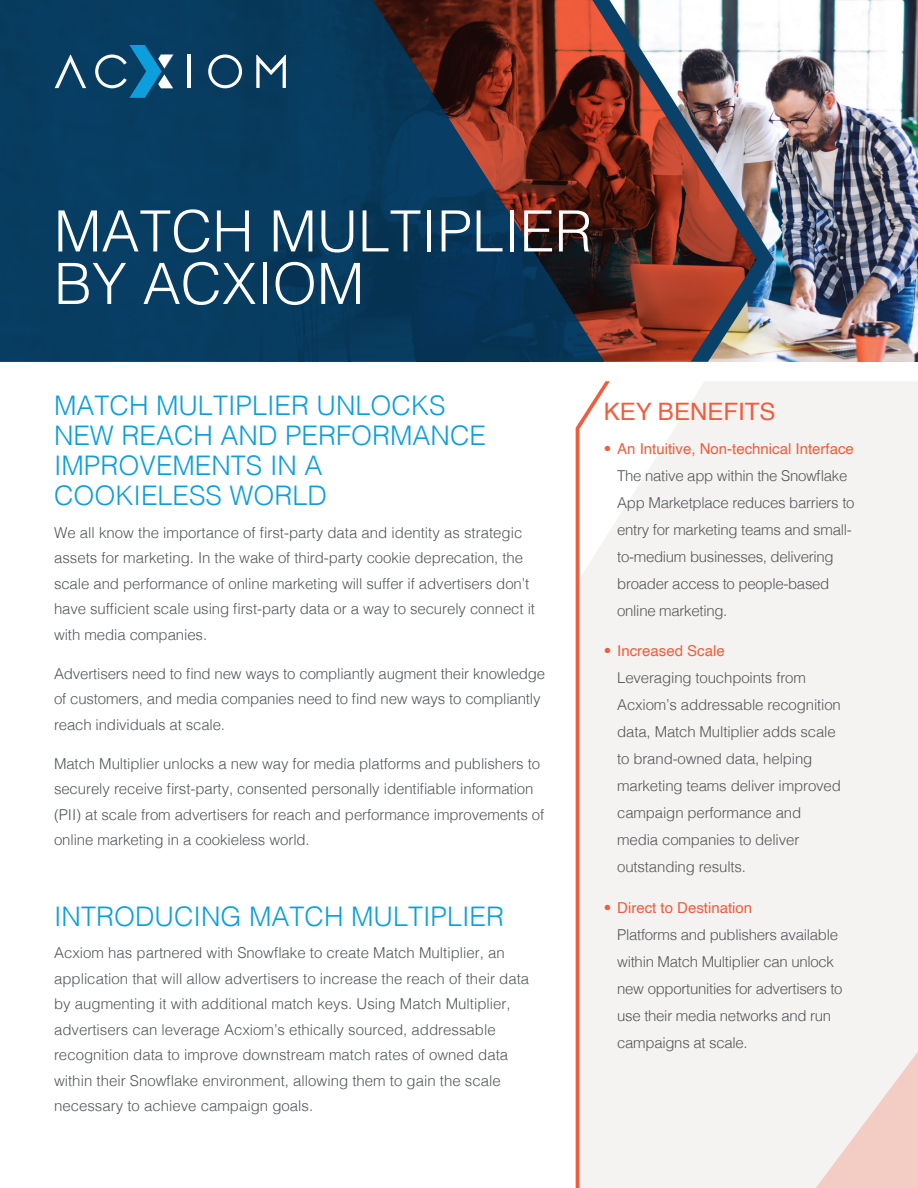
<style>
.page{position:relative;width:918px;height:1188px;background:#fff}
.page>*{position:absolute;margin:0;border:0;box-sizing:border-box;transform-origin:0 0}
.t1{font:300 57px/52.5px "Helvetica";color:#fff}
.t2{font:300 27px/30px "Helvetica";color:#0c9fdc}
.t3{font:24px "Helvetica";color:#f15d3c}
.t4{font:300 15px/27px "Helvetica";letter-spacing:-.005em;color:#53565a}
.s1{color:#f15d3c}
.s2{font-weight:400;color:#f15d3c}
</style>
<div class="page">
<img style="left:774px;top:0;width:144px;height:362px">
<div style="left:0;top:0;width:365px;height:362px;background:#083d61"></div>
<svg style="left:365px;top:0;width:227px;height:362px;background:#312e3b"></svg>
<img style="left:592px;top:0;width:182px;height:362px">
<svg style="left:55px;top:55px;width:31px;height:33px"></svg>
<hr style="left:187px;top:55px;width:4px;height:33px;background:#fff">
<svg style="left:208px;top:55px;width:34px;height:33px"></svg>
<svg style="left:95px;top:45px;width:78px;height:53px;background:#25668c"></svg>
<svg style="left:256px;top:55px;width:30px;height:33px"></svg>
<div style="left:610px;top:381px;width:308px;height:807px;background:#f4f3f1"></div>
<svg style="left:576px;top:381px;width:34px;height:807px"></svg>
<svg style="left:806px;top:1008px;width:112px;height:180px"></svg>
<h1 class="t1" style="left:54px;top:201px;width:540px">MATCH MULTIPLIER<br>BY ACXIOM</h1>
<h2 class="t2" style="left:54px;top:389px;width:434px">MATCH MULTIPLIER UNLOCKS<br>NEW REACH AND PERFORMANCE<br>IMPROVEMENTS IN A<br>COOKIELESS WORLD</h2>
<p class="t4" style="left:54px;top:518px;width:483px;line-height:25.5px">We all know the importance of first-party data and identity as strategic assets for marketing. In the wake of third-party cookie deprecation, the scale and performance of online marketing will suffer if advertisers don’t have sufficient scale using first-party data or a way to securely connect it with media companies.</p>
<p class="t4" style="left:54px;top:659px;width:493px;line-height:25.5px">Advertisers need to find new ways to compliantly augment their knowledge of customers, and media companies need to find new ways to compliantly reach individuals at scale.</p>
<p class="t4" style="left:54px;top:749px;width:492px;line-height:25.5px">Match Multiplier unlocks a new way for media platforms and publishers to securely receive first-party, consented personally identifiable information (PII) at scale from advertisers for reach and performance improvements of online marketing in a cookieless world.</p>
<h2 class="t2" style="left:54px;top:900px;width:452px">INTRODUCING MATCH MULTIPLIER</h2>
<p class="t4" style="left:54px;top:939px;width:477px;line-height:25.5px">Acxiom has partnered with Snowflake to create Match Multiplier, an application that will allow advertisers to increase the reach of their data by augmenting it with additional match keys. Using Match Multiplier, advertisers can leverage Acxiom’s ethically sourced, addressable recognition data to improve downstream match rates of owned data within their Snowflake environment, allowing them to gain the scale necessary to achieve campaign goals.</p>
<h3 class="t3" style="left:604px;top:393px;width:173px">KEY BENEFITS</h3>
<p class="t4" style="left:617px;top:434px;width:239px;text-indent:-14px"><span class="s1">•</span> <span class="s2">An Intuitive, Non-technical Interface </span>The native app within the Snowflake App Marketplace reduces barriers to entry for marketing teams and small&shy;to-medium businesses, delivering broader access to people-based online marketing.</p>
<p class="t4" style="left:617px;top:636px;width:225px;text-indent:-14px"><span class="s1">•</span> <span class="s2">Increased Scale<br></span>Leveraging touchpoints from<br>Acxiom’s addressable recognition data, Match Multiplier adds scale to brand-owned data, helping marketing teams deliver improved campaign performance and media companies to deliver outstanding results.</p>
<p class="t4" style="left:617px;top:893px;width:227px;text-indent:-14px"><span class="s1">•</span> <span class="s2">Direct to Destination<br></span>Platforms and publishers available within Match Multiplier can unlock new opportunities for advertisers to use their media networks and run campaigns at scale.</p>
</div>
